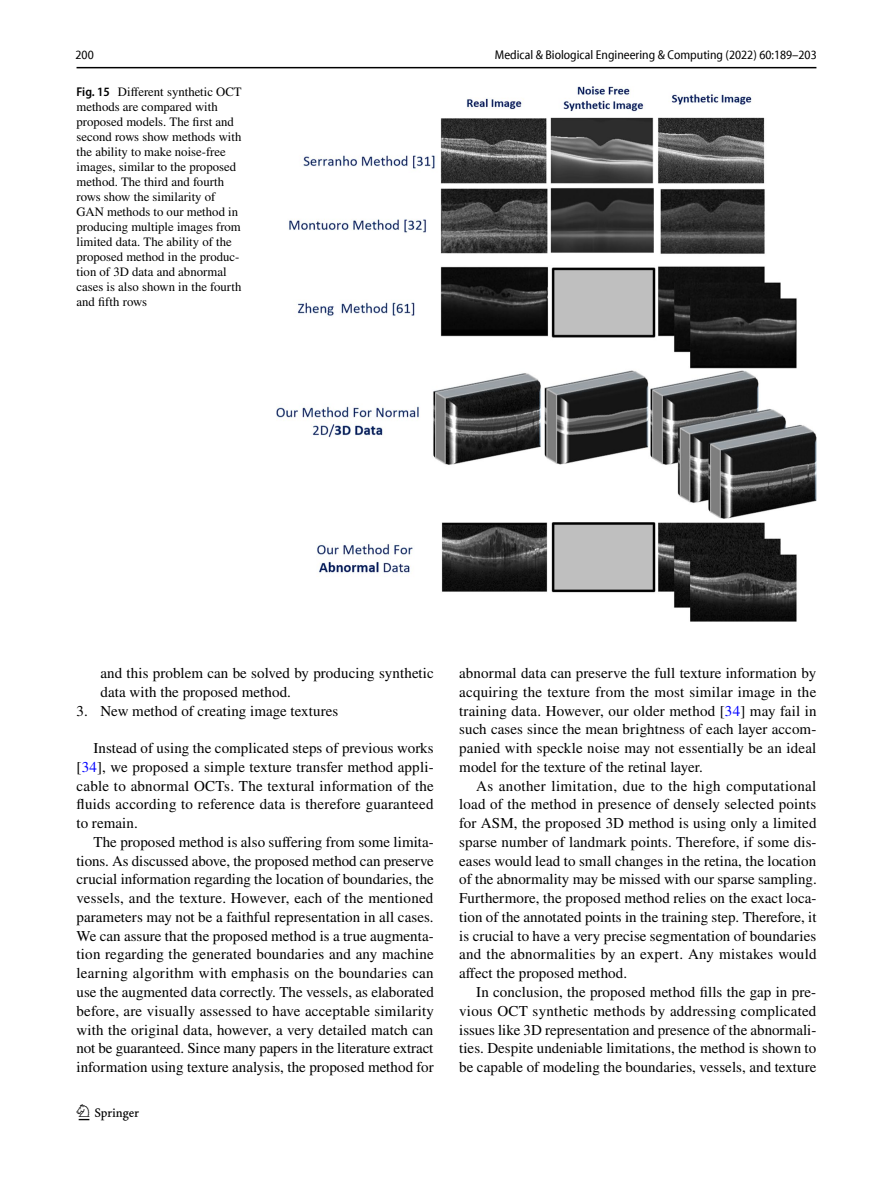
<style>
.page{position:relative;width:893px;height:1187px;background:#fff}
.page>*{position:absolute;margin:0;border:0;box-sizing:border-box;transform-origin:0 0}
.t1{font:22.5px "Springnew Regular 2";color:#000}
.t2{font:15px/18.8px "STIX";letter-spacing:.005em;color:#000;text-align:justify}
.t3{font:12.75px/15px "STIX";color:#000}
.t4{font:semi-condensed 12.75px "Myriad Pro Unic";color:#000}
.s1{font-family:"Myriad Pro";font-weight:600;font-stretch:semi-condensed}
.s2{color:#00f}
</style>
<div class="page">
<hr style="left:77px;top:67px;width:739px;height:1px;background:#000">
<img style="left:276px;top:87px;width:540px;height:534px">
<p class="t4" style="left:76px;top:50px;width:20px">200</p>
<p class="t4" style="left:495px;top:50px;width:323px">Medical &amp; Biological Engineering &amp; Computing (2022) 60:189–203</p>
<p class="t3" style="left:77px;top:85px;width:167px"><span class="s1">Fig. 15</span> Different synthetic OCT methods are compared with proposed models. The first and second rows show methods with the ability to make noise-free images, similar to the proposed method. The third and fourth rows show the similarity of<br>GAN methods to our method in producing multiple images from limited data. The ability of the proposed method in the produc&shy;tion of 3D data and abnormal cases is also shown in the fourth and fifth rows</p>
<p class="t2" style="left:101px;top:664px;width:335px">and this problem can be solved by producing synthetic data with the proposed method.</p>
<p class="t2" style="left:77px;top:702px;width:263px">3. New method of creating image textures</p>
<p class="t2" style="left:77px;top:739px;width:359px;text-indent:17px">Instead of using the complicated steps of previous works [<span class="s2">34</span>], we proposed a simple texture transfer method appli&shy;cable to abnormal OCTs. The textural information of the fluids according to reference data is therefore guaranteed to remain.</p>
<p class="t2" style="left:77px;top:833px;width:359px;text-indent:17px">The proposed method is also suffering from some limita&shy;tions. As discussed above, the proposed method can preserve crucial information regarding the location of boundaries, the vessels, and the texture. However, each of the mentioned parameters may not be a faithful representation in all cases.<br>We can assure that the proposed method is a true augmenta&shy;tion regarding the generated boundaries and any machine learning algorithm with emphasis on the boundaries can use the augmented data correctly. The vessels, as elaborated before, are visually assessed to have acceptable similarity with the original data, however, a very detailed match can not be guaranteed. Since many papers in the literature extract information using texture analysis, the proposed method for</p>
<h1 class="t1" style="left:79px;top:1104px;width:62px">1 3</h1>
<p class="t2" style="left:459px;top:664px;width:359px">abnormal data can preserve the full texture information by acquiring the texture from the most similar image in the training data. However, our older method [<span class="s2">34</span>] may fail in such cases since the mean brightness of each layer accom&shy;panied with speckle noise may not essentially be an ideal model for the texture of the retinal layer.</p>
<p class="t2" style="left:459px;top:777px;width:359px;text-indent:17px">As another limitation, due to the high computational load of the method in presence of densely selected points for ASM, the proposed 3D method is using only a limited sparse number of landmark points. Therefore, if some dis&shy;eases would lead to small changes in the retina, the location of the abnormality may be missed with our sparse sampling.<br>Furthermore, the proposed method relies on the exact loca&shy;tion of the annotated points in the training step. Therefore, it is crucial to have a very precise segmentation of boundaries and the abnormalities by an expert. Any mistakes would affect the proposed method.</p>
<p class="t2" style="left:459px;top:983px;width:359px;text-indent:17px">In conclusion, the proposed method fills the gap in pre&shy;vious OCT synthetic methods by addressing complicated issues like 3D representation and presence of the abnormali&shy;ties. Despite undeniable limitations, the method is shown to be capable of modeling the boundaries, vessels, and texture</p>
</div>
